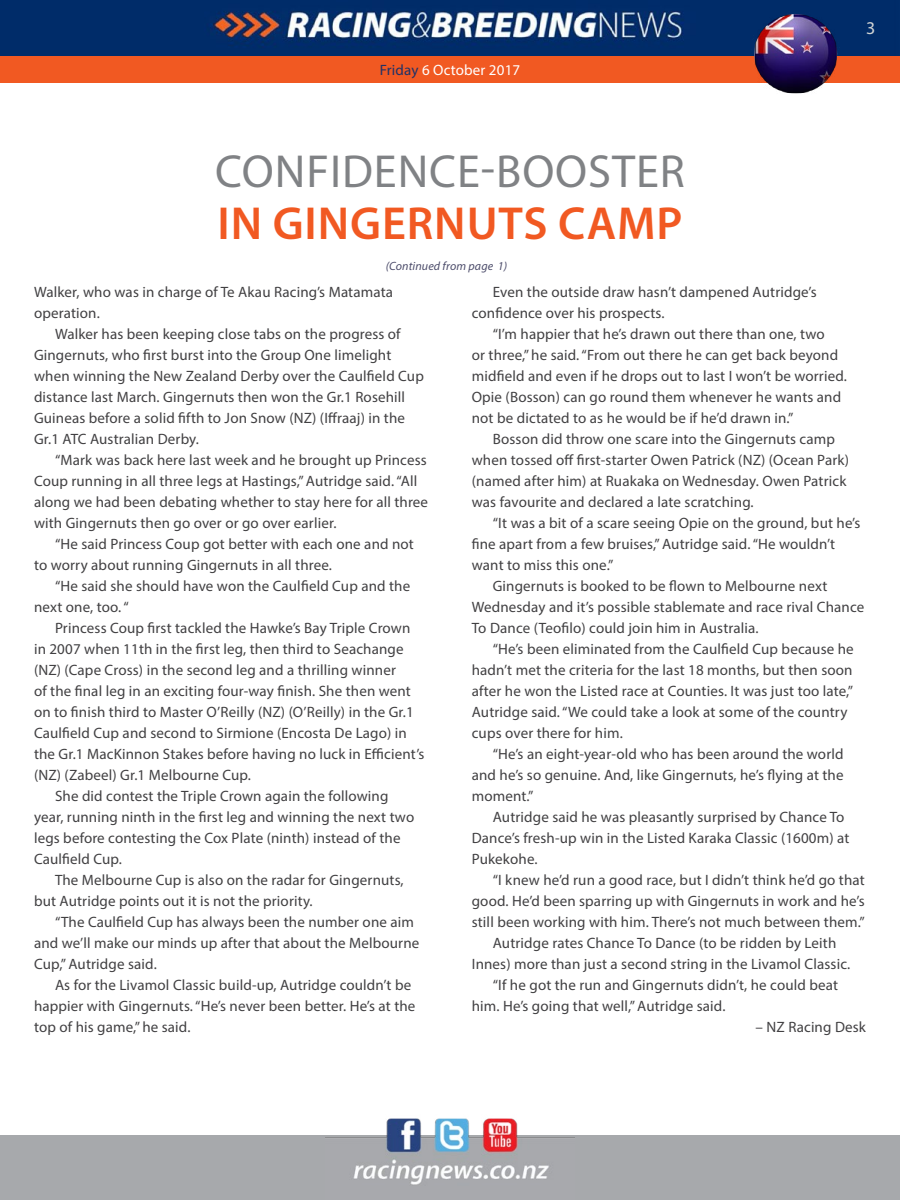
<style>
.page{position:relative;width:900px;height:1200px;background:#fff}
.page>*{position:absolute;margin:0;border:0;box-sizing:border-box;transform-origin:0 0}
.t1{font:46.5px "Myriad Pro";letter-spacing:.02em;color:#808285}
.t2{font:600 46.5px "Myriad Pro";letter-spacing:.02em;color:#f15922}
.t3{font:18px "Myriad Pro";color:#d1d4d4}
.t4{font:15px/21px "Myriad Pro";letter-spacing:.01em;color:#414042}
.t5{font:15px "Myriad Pro";letter-spacing:.01em;color:#fff}
.t6{font:italic 12px "Myriad Pro";letter-spacing:.01em;color:#4d4d6b}
.s1{color:#203267}
</style>
<div class="page">
<div style="left:0;top:1136px;width:900px;height:64px;background:#a7a9ac"></div>
<img style="left:325px;top:1118px;width:250px;height:67px">
<div style="left:0;top:56px;width:900px;height:27px;background:#f15922"></div>
<img style="left:0;top:0;width:900px;height:56px">
<img style="left:752px;top:11px;width:88px;height:1px">
<img style="left:752px;top:12px;width:88px;height:82px">
<p class="t5" style="left:380px;top:61px;width:142px"><span class="s1">Friday</span> 6 October 2017</p>
<h1 class="t1" style="left:215px;top:143px;width:141px">Confidence</h1>
<h1 class="t1" style="left:481px;top:143px;width:132px">-booster</h1>
<h1 class="t2" style="left:217px;top:194px;width:467px">IN GINGERNUTS CAMP</h1>
<p class="t6" style="left:386px;top:259px;width:123px">(Continued from page 1)</p>
<p class="t3" style="left:866px;top:17px;width:11px">3</p>
<p class="t4" style="left:34px;top:282px;width:361px">Walker, who was in charge of Te Akau Racing’s Matamata operation.</p>
<p class="t4" style="left:34px;top:324px;width:391px;text-indent:21px">Walker has been keeping close tabs on the progress of Gingernuts, who first burst into the Group One limelight when winning the New Zealand Derby over the Caulfield Cup distance last March. Gingernuts then won the Gr.1 Rosehill Guineas before a solid fifth to Jon Snow (NZ) (Iffraaj) in the Gr.1 ATC Australian Derby.</p>
<p class="t4" style="left:34px;top:450px;width:396px;text-indent:21px">“Mark was back here last week and he brought up Princess Coup running in all three legs at Hastings,” Autridge said. “All along we had been debating whether to stay here for all three with Gingernuts then go over or go over earlier.</p>
<p class="t4" style="left:34px;top:534px;width:381px;text-indent:21px">“He said Princess Coup got better with each one and not to worry about running Gingernuts in all three.</p>
<p class="t4" style="left:34px;top:576px;width:378px;text-indent:21px">“He said she should have won the Caulfield Cup and the next one, too. “</p>
<p class="t4" style="left:55px;top:618px;width:357px">Princess Coup first tackled the Hawke’s Bay Triple Crown</p>
<p class="t4" style="left:34px;top:639px;width:371px">in 2007 when 11th in the first leg, then third to Seachange</p>
<p class="t4" style="left:34px;top:660px;width:363px">(NZ) (Cape Cross) in the second leg and a thrilling winner</p>
<p class="t4" style="left:34px;top:681px;width:378px">of the final leg in an exciting four-way finish. She then went</p>
<p class="t4" style="left:34px;top:702px;width:381px">on to finish third to Master O’Reilly (NZ) (O’Reilly) in the Gr.1</p>
<p class="t4" style="left:34px;top:723px;width:374px">Caulfield Cup and second to Sirmione (Encosta De Lago) in</p>
<p class="t4" style="left:34px;top:744px;width:392px">the Gr.1 MacKinnon Stakes before having no luck in Efficient’s</p>
<p class="t4" style="left:34px;top:765px;width:219px">(NZ) (Zabeel) Gr.1 Melbourne Cup.</p>
<p class="t4" style="left:55px;top:786px;width:335px">She did contest the Triple Crown again the following</p>
<p class="t4" style="left:34px;top:807px;width:382px">year, running ninth in the first leg and winning the next two</p>
<p class="t4" style="left:34px;top:828px;width:368px">legs before contesting the Cox Plate (ninth) instead of the</p>
<p class="t4" style="left:34px;top:849px;width:90px">Caulfield Cup.</p>
<p class="t4" style="left:55px;top:870px;width:350px">The Melbourne Cup is also on the radar for Gingernuts,</p>
<p class="t4" style="left:34px;top:891px;width:280px">but Autridge points out it is not the priority.</p>
<p class="t4" style="left:55px;top:912px;width:361px">“The Caulfield Cup has always been the number one aim</p>
<p class="t4" style="left:34px;top:933px;width:387px">and we’ll make our minds up after that about the Melbourne</p>
<p class="t4" style="left:34px;top:954px;width:124px">Cup,” Autridge said.</p>
<p class="t4" style="left:55px;top:975px;width:358px">As for the Livamol Classic build-up, Autridge couldn’t be</p>
<p class="t4" style="left:34px;top:996px;width:383px">happier with Gingernuts. “He’s never been better. He’s at the</p>
<p class="t4" style="left:34px;top:1017px;width:158px">top of his game,” he said.</p>
<p class="t4" style="left:472px;top:282px;width:346px;text-indent:21px">Even the outside draw hasn’t dampened Autridge’s confidence over his prospects.</p>
<p class="t4" style="left:472px;top:324px;width:377px;text-indent:21px">“I’m happier that he’s drawn out there than one, two<br>or three,” he said. “From out there he can get back beyond midfield and even if he drops out to last I won’t be worried.<br>Opie (Bosson) can go round them whenever he wants and not be dictated to as he would be if he’d drawn in.”</p>
<p class="t4" style="left:472px;top:429px;width:379px;text-indent:21px">Bosson did throw one scare into the Gingernuts camp when tossed off first-starter Owen Patrick (NZ) (Ocean Park) (named after him) at Ruakaka on Wednesday. Owen Patrick was favourite and declared a late scratching.</p>
<p class="t4" style="left:493px;top:513px;width:369px">“It was a bit of a scare seeing Opie on the ground, but he’s</p>
<p class="t4" style="left:472px;top:534px;width:365px">fine apart from a few bruises,” Autridge said. “He wouldn’t</p>
<p class="t4" style="left:472px;top:555px;width:143px">want to miss this one.”</p>
<p class="t4" style="left:493px;top:576px;width:336px">Gingernuts is booked to be flown to Melbourne next</p>
<p class="t4" style="left:472px;top:597px;width:394px">Wednesday and it’s possible stablemate and race rival Chance</p>
<p class="t4" style="left:472px;top:618px;width:288px">To Dance (Teofilo) could join him in Australia.</p>
<p class="t4" style="left:493px;top:639px;width:362px">“He’s been eliminated from the Caulfield Cup because he</p>
<p class="t4" style="left:472px;top:660px;width:382px">hadn’t met the criteria for the last 18 months, but then soon</p>
<p class="t4" style="left:472px;top:681px;width:383px">after he won the Listed race at Counties. It was just too late,”</p>
<p class="t4" style="left:472px;top:702px;width:377px">Autridge said. “We could take a look at some of the country</p>
<p class="t4" style="left:472px;top:723px;width:153px">cups over there for him.</p>
<p class="t4" style="left:493px;top:744px;width:352px">“He’s an eight-year-old who has been around the world</p>
<p class="t4" style="left:472px;top:765px;width:373px">and he’s so genuine. And, like Gingernuts, he’s flying at the</p>
<p class="t4" style="left:472px;top:786px;width:63px">moment.”</p>
<p class="t4" style="left:493px;top:807px;width:353px">Autridge said he was pleasantly surprised by Chance To</p>
<p class="t4" style="left:472px;top:828px;width:379px">Dance’s fresh-up win in the Listed Karaka Classic (1600m) at</p>
<p class="t4" style="left:472px;top:849px;width:67px">Pukekohe.</p>
<p class="t4" style="left:493px;top:870px;width:374px">“I knew he’d run a good race, but I didn’t think he’d go that</p>
<p class="t4" style="left:472px;top:891px;width:394px">good. He’d been sparring up with Gingernuts in work and he’s</p>
<p class="t4" style="left:472px;top:912px;width:394px">still been working with him. There’s not much between them.”</p>
<p class="t4" style="left:493px;top:933px;width:345px">Autridge rates Chance To Dance (to be ridden by Leith</p>
<p class="t4" style="left:472px;top:954px;width:380px">Innes) more than just a second string in the Livamol Classic.</p>
<p class="t4" style="left:493px;top:975px;width:347px">“If he got the run and Gingernuts didn’t, he could beat</p>
<p class="t4" style="left:472px;top:996px;width:255px">him. He’s going that well,” Autridge said.</p>
<p class="t4" style="left:756px;top:1017px;width:112px">– NZ Racing Desk</p>
</div>
